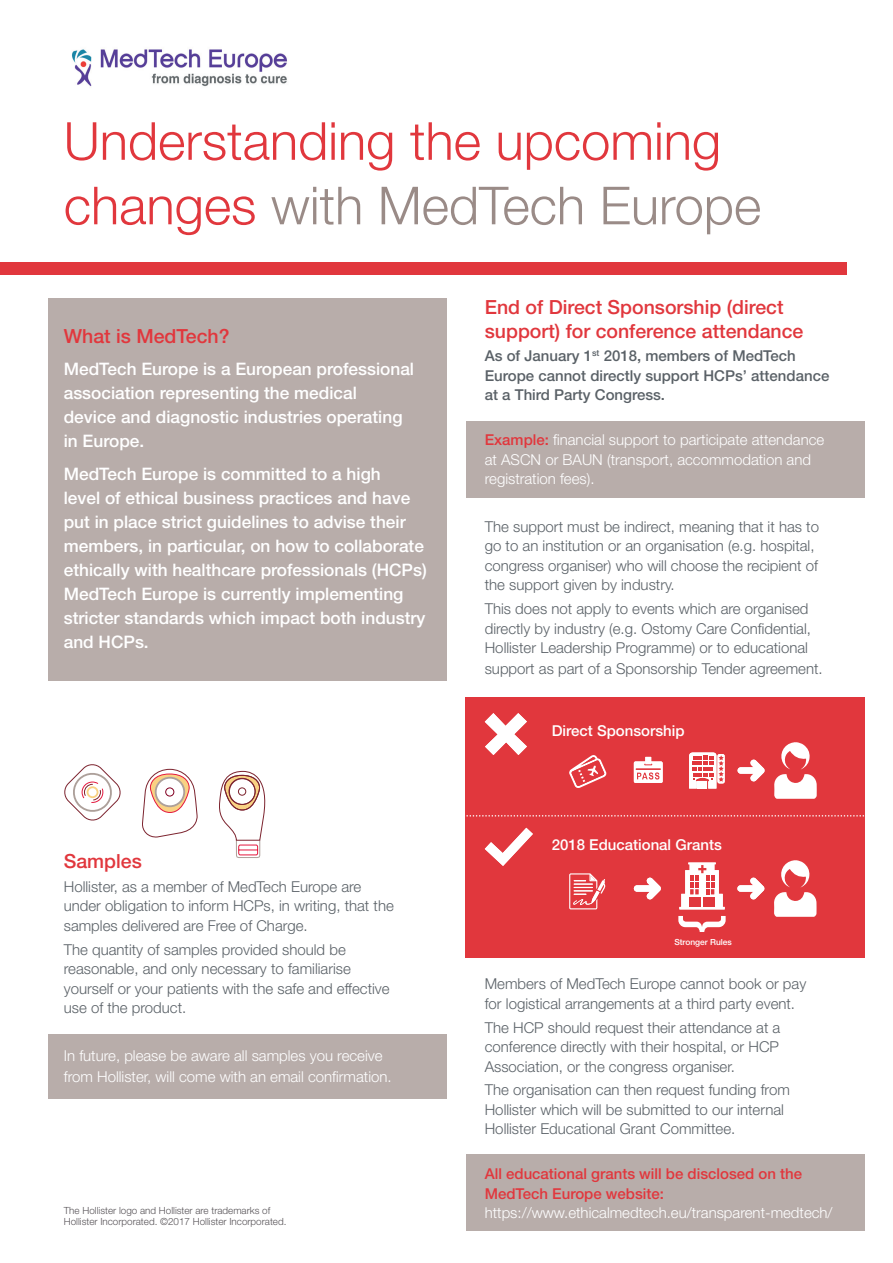
<style>
.page{position:relative;width:893px;height:1263px;background:#fff}
.page>*{position:absolute;margin:0;border:0;box-sizing:border-box;transform-origin:0 0}
.t1{font:300 52.5px/64.5px "Helvetica Neue";color:#e1373d}
.t2{font:500 19.5px/24px "Helvetica Neue";color:#e1373d}
.t3{font:500 17.25px/24px "Helvetica Neue";color:#fff}
.t4{font:300 15px/19.5px "Helvetica Neue";color:#5a6167}
.t5{font:300 15px/19.5px "Helvetica Neue";color:#fff}
.t6{font:500 15px/19.5px "Helvetica Neue";color:#e1373d}
.t7{font:500 15px/19.5px "Helvetica Neue";color:#5a6167}
.t8{font:500 15px "Helvetica Neue";color:#fff}
.t9{font:300 9.9px/11.2px "Helvetica Neue";color:#575357}
.t10{font:500 8.4px "Helvetica Neue";color:#fff}
.s1{color:#9a8b87}
.s2{font-weight:500;color:#e1373d}
.s3{font-weight:300;color:#fff}
</style>
<div class="page">
<div style="left:466px;top:1154px;width:399px;height:77px;background:#b8adaa"></div>
<div style="left:466px;top:421px;width:399px;height:77px;background:#b8adaa"></div>
<div style="left:48px;top:298px;width:398px;height:383px;background:#b8adaa"></div>
<img style="left:72px;top:49px;width:215px;height:38px">
<div style="left:48px;top:1034px;width:398px;height:65px;background:#b8adaa"></div>
<svg style="left:64px;top:764px;width:57px;height:56px"></svg>
<svg style="left:142px;top:769px;width:55px;height:68px"></svg>
<div style="left:155px;top:777px;width:30px;height:30px;border:2px solid #ada09a;border-radius:50%"></div>
<div style="left:165px;top:787px;width:9px;height:9px;border:1px solid #820123;border-radius:50%"></div>
<svg style="left:219px;top:771px;width:46px;height:87px"></svg>
<div style="left:465px;top:697px;width:400px;height:261px;background:#e1373d"></div>
<svg style="left:634px;top:757px;width:29px;height:26px"></svg>
<svg style="left:689px;top:752px;width:36px;height:36px"></svg>
<svg style="left:569px;top:755px;width:37px;height:33px"></svg>
<svg style="left:774px;top:742px;width:43px;height:57px"></svg>
<svg style="left:737px;top:760px;width:28px;height:22px"></svg>
<svg style="left:485px;top:713px;width:42px;height:42px"></svg>
<svg style="left:569px;top:873px;width:36px;height:36px"></svg>
<svg style="left:774px;top:860px;width:43px;height:57px"></svg>
<svg style="left:737px;top:878px;width:28px;height:22px"></svg>
<svg style="left:633px;top:878px;width:28px;height:22px"></svg>
<svg style="left:678px;top:916px;width:48px;height:16px"></svg>
<svg style="left:485px;top:828px;width:48px;height:38px"></svg>
<svg style="left:466px;top:815px;width:398px;height:1px"></svg>
<div style="left:0;top:262px;width:846px;height:13px;background:#e1373d"></div>
<svg style="left:679px;top:862px;width:46px;height:47px"></svg>
<p class="t1" style="left:64px;top:108px;width:699px">Understanding the upcoming changes <span class="s1">with MedTech Europe</span></p>
<p class="t2" style="left:64px;top:323px;width:167px">What is MedTech?</p>
<p class="t3" style="left:64px;top:357px;width:352px">MedTech Europe is a European professional association representing the medical<br>device and diagnostic industries operating in Europe.</p>
<p class="t3" style="left:64px;top:461px;width:365px">MedTech Europe is committed to a high<br>level of ethical business practices and have put in place strict guidelines to advise their members, in particular, on how to collaborate ethically with healthcare professionals (HCPs)<br>MedTech Europe is currently implementing stricter standards which impact both industry and HCPs.</p>
<p class="t2" style="left:64px;top:849px;width:80px">Samples</p>
<p class="t4" style="left:64px;top:876px;width:332px">Hollister, as a member of MedTech Europe are under obligation to inform HCPs, in writing, that the samples delivered are Free of Charge.</p>
<p class="t4" style="left:64px;top:939px;width:327px">The quantity of samples provided should be reasonable, and only necessary to familiarise yourself or your patients with the safe and effective use of the product.</p>
<p class="t5" style="left:64px;top:1044px;width:329px;line-height:21px">In future, please be aware all samples you receive from Hollister, will come with an email confirmation.</p>
<p class="t9" style="left:64px;top:1204px;width:224px">The Hollister logo and Hollister are trademarks of<br>Hollister Incorporated. ©2017 Hollister Incorporated.</p>
<p class="t2" style="left:485px;top:294px;width:320px">End of Direct Sponsorship (direct support) for conference attendance</p>
<p class="t7" style="left:485px;top:346px;width:346px">As of January 1<sup>st</sup> 2018, members of MedTech<br>Europe cannot directly support HCPs’ attendance at a Third Party Congress.</p>
<p class="t5" style="left:485px;top:430px;width:341px"><span class="s2">Example:</span> financial support to participate attendance at ASCN or BAUN (transport, accommodation and registration fees).</p>
<p class="t4" style="left:485px;top:516px;width:336px">The support must be indirect, meaning that it has to go to an institution or an organisation (e.g. hospital, congress organiser) who will choose the recipient of the support given by industry.</p>
<p class="t4" style="left:485px;top:599px;width:328px">This does not apply to events which are organised directly by industry (e.g. Ostomy Care Confidential,<br>Hollister Leadership Programme) or to educational</p>
<p class="t4" style="left:485px;top:659px;width:339px">support as part of a Sponsorship Tender agreement.</p>
<p class="t8" style="left:552px;top:722px;width:134px">Direct Sponsorship</p>
<p class="t8" style="left:552px;top:836px;width:172px">2018 Educational Grants</p>
<p class="t10" style="left:674px;top:937px;width:59px">Stronger Rules</p>
<p class="t4" style="left:485px;top:974px;width:323px">Members of MedTech Europe cannot book or pay for logistical arrangements at a third party event.</p>
<p class="t4" style="left:485px;top:1017px;width:297px;text-align:justify">The HCP should request their attendance at a conference directly with their hospital, or HCP Association, or the congress organiser.</p>
<p class="t4" style="left:485px;top:1080px;width:307px">The organisation can then request funding from<br>Hollister which will be submitted to our internal<br>Hollister Educational Grant Committee.</p>
<p class="t6" style="left:485px;top:1164px;width:349px">All educational grants will be disclosed on the<br>MedTech Europe website: <span class="s3">https://www.ethicalmedtech.eu/transparent-medtech/</span></p>
</div>
